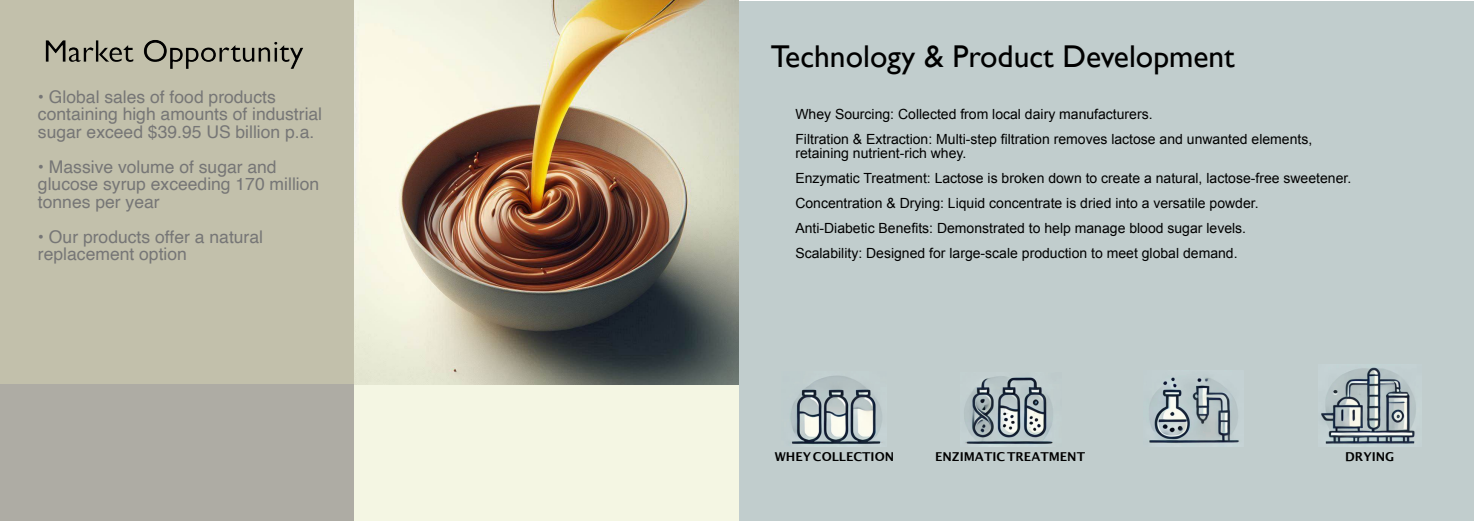
<style>
.page{position:relative;width:1474px;height:521px;background:#fff}
.page>*{position:absolute;margin:0;border:0;box-sizing:border-box;transform-origin:0 0}
.t1{font:31.5px "Gill Sans";color:#000}
.t2{font:17.5px/17.5px "Helvetica";color:#767676}
.t3{font:14px/24.9px "Arial";color:#000}
.t4{font:700 12.25px "Lucida Grande";color:#000}
</style>
<div class="page">
<div style="left:739px;top:1px;width:734px;height:520px;background:#c1cdcd"></div>
<div style="left:354px;top:383px;width:384px;height:138px;background:#f4f6e3"></div>
<img style="left:354px;top:0;width:384px;height:384px">
<div style="left:0;top:0;width:354px;height:385px;background:#c2c0ab"></div>
<img style="left:790px;top:376px;width:92px;height:71px">
<img style="left:964px;top:376px;width:89px;height:71px">
<img style="left:1321px;top:367px;width:95px;height:80px">
<img style="left:1149px;top:377px;width:90px;height:70px">
<div style="left:0;top:384px;width:354px;height:137px;background:#aeaca4"></div>
<h1 class="t1" style="left:43px;top:40px;width:262px">Market Opportunity</h1>
<p class="t2" style="left:38px;top:89px;width:286px">• Global sales of food products containing high amounts of industrial sugar exceed $39.95 US billion p.a.</p>
<p class="t2" style="left:38px;top:159px;width:283px">• Massive volume of sugar and glucose syrup exceeding 170 million tonnes per year</p>
<p class="t2" style="left:38px;top:229px;width:226px">• Our products offer a natural replacement option</p>
<h1 class="t1" style="left:771px;top:45px;width:465px">Technology &amp; Product Development</h1>
<p class="t3" style="left:795px;top:103px;width:518px">Whey Sourcing: Collected from local dairy manufacturers.<br>Filtration &amp; Extraction: Multi-step filtration removes lactose and unwanted elements,</p>
<p class="t3" style="left:795px;top:142px;width:557px">retaining nutrient-rich whey.<br>Enzymatic Treatment: Lactose is broken down to create a natural, lactose-free sweetener.<br>Concentration &amp; Drying: Liquid concentrate is dried into a versatile powder.<br>Anti-Diabetic Benefits: Demonstrated to help manage blood sugar levels.<br>Scalability: Designed for large-scale production to meet global demand.</p>
<p class="t4" style="left:774px;top:451px;width:121px">WHEY COLLECTION</p>
<p class="t4" style="left:935px;top:451px;width:152px">ENZIMATIC TREATMENT</p>
<p class="t4" style="left:1345px;top:451px;width:51px">DRYING</p>
</div>
